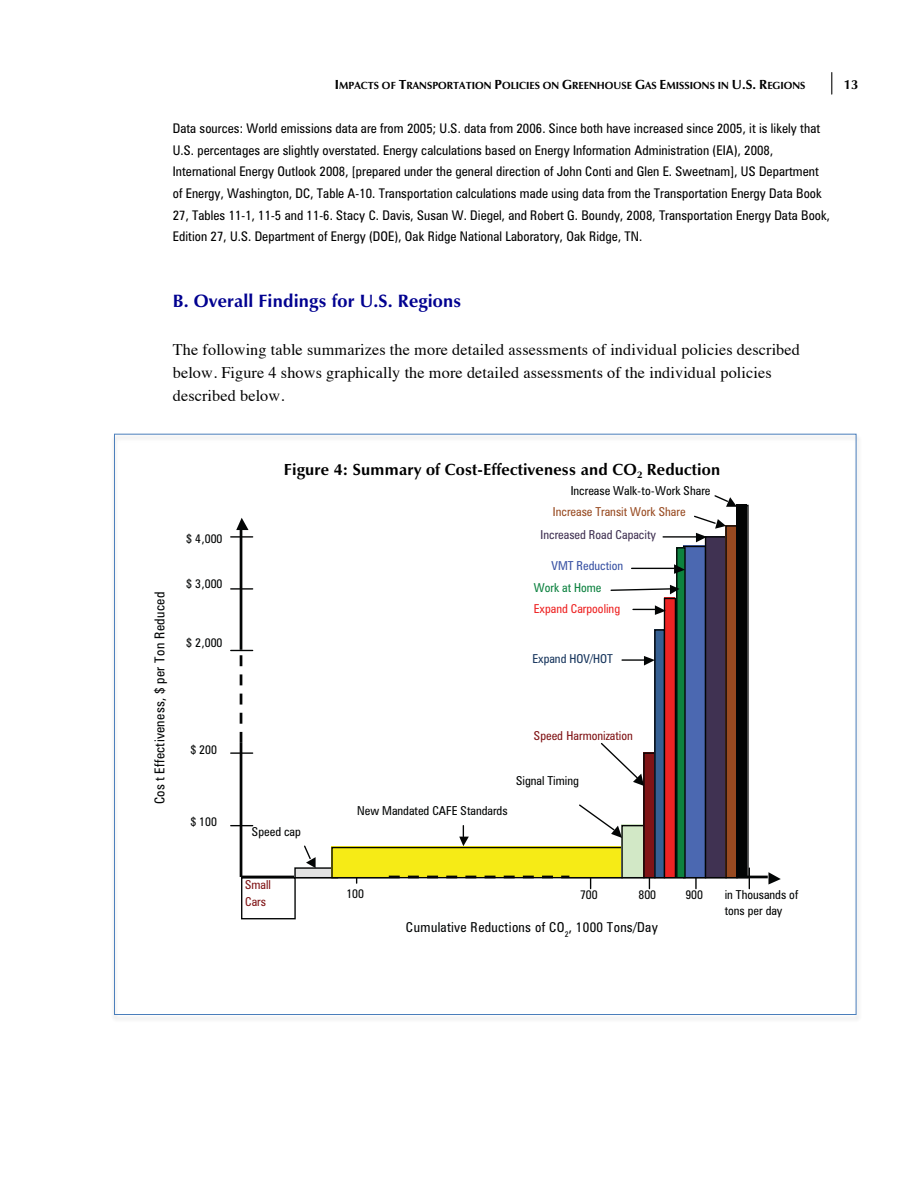
<style>
.page{position:relative;width:918px;height:1188px;background:#fff}
.page>*{position:absolute;margin:0;border:0;box-sizing:border-box;transform-origin:0 0}
.t1{font:18px "Zapf Humanist 601 Bold BT";letter-spacing:.01em;color:#000090}
.t2{font:16.2px/22.8px "Times";letter-spacing:.01em;color:#000}
.t3{font:16.2px "Zapf Humanist 601 Bold BT";letter-spacing:.01em;color:#000}
.t4{font:condensed 13.65px "Zurich BT";letter-spacing:.02em;color:#030505}
.t5{font:condensed 13.35px/21.6px "Zurich BT";letter-spacing:.005em;color:#000}
.t6{font:13.35px "Zapf Humanist 601 Bold BT";color:#000}
.t7{font:condensed 12.3px/16.4px "Zurich BT";color:#030505}
.t8{font:condensed 12.3px/16.4px "Zurich BT";color:#801416}
.t9{font:condensed 12.3px "Zurich BT";color:#984b22}
.t10{font:condensed 12.3px "Zurich BT";color:#413253}
.t11{font:condensed 12.3px "Zurich BT";color:#ee2424}
.t12{font:condensed 12.3px "Zurich BT";color:#19375e}
.t13{font:condensed 12.3px "Zurich BT";color:#3a53a4}
.t14{font:condensed 12.3px "Zurich BT";color:#0d8240}
.t15{font:10.5px "Zapf Humanist 601 Bold BT";letter-spacing:.005em;color:#000}
.s1{font-size:13.35px}
</style>
<div class="page">
<svg style="left:831px;top:73px;width:1px;height:21px"></svg>
<img style="left:113px;top:433px;width:746px;height:586px">
<hr style="left:240px;top:528px;width:2px;height:122px;background:#030505">
<svg style="left:236px;top:518px;width:13px;height:12px"></svg>
<svg style="left:231px;top:825px;width:22px;height:1px"></svg>
<hr style="left:240px;top:743px;width:2px;height:134px;background:#030505">
<hr style="left:231px;top:752px;width:22px;height:2px;background:#030505">
<hr style="left:231px;top:588px;width:22px;height:2px;background:#030505">
<hr style="left:231px;top:536px;width:22px;height:2px;background:#030505">
<hr style="left:695px;top:868px;width:2px;height:21px;background:#030505">
<svg style="left:749px;top:868px;width:1px;height:21px"></svg>
<hr style="left:569px;top:876px;width:199px;height:2px;background:#030505">
<svg style="left:768px;top:872px;width:13px;height:13px"></svg>
<hr style="left:241px;top:876px;width:148px;height:2px;background:#030505">
<div style="left:294px;top:867px;width:43px;height:10px;background:#e2e2e2"></div>
<div style="left:294px;top:867px;width:44px;height:11px;border:1px solid #030505"></div>
<div style="left:331px;top:847px;width:290px;height:30px;background:#f6eb16"></div>
<div style="left:331px;top:847px;width:292px;height:31px;border:1px solid #030505"></div>
<div style="left:621px;top:825px;width:22px;height:52px;background:#d2e8c6"></div>
<div style="left:621px;top:825px;width:24px;height:53px;border:1px solid #030505"></div>
<div style="left:643px;top:752px;width:11px;height:125px;background:#801416"></div>
<div style="left:643px;top:752px;width:13px;height:126px;border:1px solid #030505"></div>
<div style="left:654px;top:629px;width:10px;height:248px;background:#366093"></div>
<div style="left:654px;top:629px;width:11px;height:249px;border:1px solid #030505"></div>
<div style="left:664px;top:598px;width:11px;height:279px;background:#ee2424"></div>
<div style="left:664px;top:598px;width:12px;height:280px;border:1px solid #030505"></div>
<div style="left:683px;top:546px;width:22px;height:331px;background:#4b68b1"></div>
<div style="left:705px;top:536px;width:20px;height:341px;background:#403252"></div>
<div style="left:705px;top:536px;width:22px;height:342px;border:1px solid #030505"></div>
<div style="left:725px;top:525px;width:11px;height:352px;background:#984a21"></div>
<div style="left:725px;top:525px;width:13px;height:353px;border:1px solid #030505"></div>
<div style="left:736px;top:505px;width:11px;height:372px;background:#030505"></div>
<div style="left:736px;top:505px;width:13px;height:373px;border:1px solid #030505"></div>
<svg style="left:303px;top:844px;width:13px;height:24px"></svg>
<svg style="left:459px;top:826px;width:10px;height:20px"></svg>
<svg style="left:578px;top:803px;width:44px;height:35px"></svg>
<svg style="left:600px;top:742px;width:44px;height:44px"></svg>
<hr style="left:622px;top:659px;width:22px;height:2px;background:#030505">
<svg style="left:644px;top:656px;width:11px;height:10px"></svg>
<svg style="left:633px;top:605px;width:33px;height:10px"></svg>
<hr style="left:663px;top:536px;width:33px;height:2px;background:#030505">
<svg style="left:693px;top:515px;width:33px;height:27px"></svg>
<svg style="left:713px;top:494px;width:24px;height:13px"></svg>
<div style="left:241px;top:877px;width:55px;height:42px;border:1px solid #030505"></div>
<svg style="left:231px;top:650px;width:22px;height:93px"></svg>
<svg style="left:389px;top:876px;width:180px;height:2px"></svg>
<div style="left:676px;top:547px;width:8px;height:330px;background:#0d8240"></div>
<div style="left:676px;top:547px;width:10px;height:331px;border:1px solid #030505"></div>
<hr style="left:632px;top:568px;width:42px;height:1px;background:#030505">
<svg style="left:674px;top:564px;width:11px;height:10px"></svg>
<svg style="left:610px;top:585px;width:70px;height:9px"></svg>
<p class="t15" style="left:335px;top:79px;width:472px"><span class="s1">I</span>MPACTS OF <span class="s1">T</span>RANSPORTATION <span class="s1">P</span>OLICIES ON <span class="s1">G</span>REENHOUSE <span class="s1">G</span>AS <span class="s1">E</span>MISSIONS IN <span class="s1">U.S. R</span>EGIONS</p>
<p class="t6" style="left:844px;top:76px;width:16px">13</p>
<p class="t5" style="left:173px;top:118px;width:659px">Data sources: World emissions data are from 2005; U.S. data from 2006. Since both have increased since 2005, it is likely that U.S. percentages are slightly overstated. Energy calculations based on Energy Information Administration (EIA), 2008, International Energy Outlook 2008, [prepared under the general direction of John Conti and Glen E. Sweetnam], US Department of Energy, Washington, DC, Table A-10. Transportation calculations made using data from the Transportation Energy Data Book 27, Tables 11-1, 11-5 and 11-6. Stacy C. Davis, Susan W. Diegel, and Robert G. Boundy, 2008, Transportation Energy Data Book, Edition 27, U.S. Department of Energy (DOE), Oak Ridge National Laboratory, Oak Ridge, TN.</p>
<h1 class="t1" style="left:173px;top:290px;width:290px">B. Overall Findings for U.S. Regions</h1>
<p class="t2" style="left:173px;top:340px;width:629px">The following table summarizes the more detailed assessments of individual policies described below. Figure 4 shows graphically the more detailed assessments of the individual policies described below.</p>
<p class="t3" style="left:284px;top:460px;width:438px">Figure 4: Summary of Cost-Effectiveness and CO<sub>2</sub> Reduction</p>
<p class="t7" style="left:571px;top:483px;width:141px">Increase Walk-to-Work Share</p>
<p class="t4" style="left:151px;top:804px;width:214px;rotate:-90deg">Cos t Effectiveness, $ per Ton Reduced</p>
<p class="t7" style="left:186px;top:530px;width:38px">$ 4,000</p>
<p class="t7" style="left:186px;top:576px;width:38px">$ 3,000</p>
<p class="t7" style="left:186px;top:634px;width:38px">$ 2,000</p>
<p class="t7" style="left:190px;top:741px;width:28px">$ 200</p>
<p class="t7" style="left:190px;top:814px;width:28px">$ 100</p>
<p class="t7" style="left:252px;top:823px;width:50px">Speed cap</p>
<p class="t8" style="left:245px;top:877px;width:27px">Small<br>Cars</p>
<p class="t9" style="left:553px;top:504px;width:134px">Increase Transit Work Share</p>
<p class="t10" style="left:541px;top:527px;width:117px">Increased Road Capacity</p>
<p class="t13" style="left:552px;top:559px;width:73px">VMT Reduction</p>
<p class="t14" style="left:534px;top:580px;width:69px">Work at Home</p>
<p class="t11" style="left:534px;top:601px;width:88px">Expand Carpooling</p>
<p class="t12" style="left:532px;top:652px;width:82px">Expand HOV/HOT</p>
<p class="t8" style="left:534px;top:727px;width:101px">Speed Harmonization</p>
<p class="t7" style="left:357px;top:803px;width:152px">New Mandated CAFE Standards</p>
<p class="t7" style="left:516px;top:773px;width:64px">Signal Timing</p>
<p class="t7" style="left:346px;top:885px;width:19px">100</p>
<p class="t7" style="left:580px;top:886px;width:19px">700</p>
<p class="t7" style="left:638px;top:886px;width:19px">800</p>
<p class="t7" style="left:685px;top:886px;width:19px">900</p>
<p class="t7" style="left:725px;top:886px;width:75px">in Thousands of tons per day</p>
<p class="t4" style="left:406px;top:919px;width:254px">Cumulative Reductions of CO<sub>2</sub>, 1000 Tons/Day</p>
</div>
